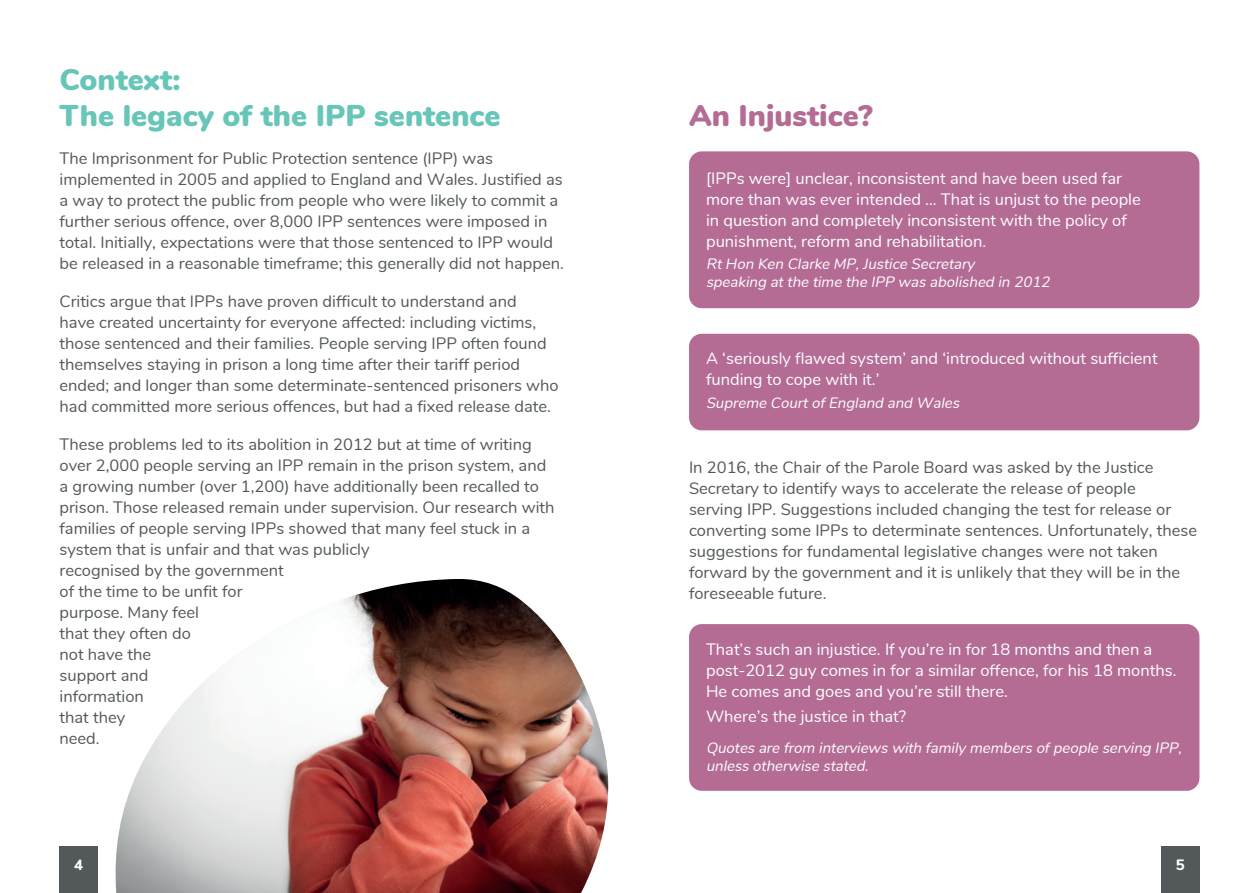
<style>
.page{position:relative;width:1259px;height:893px;background:#fff}
.page>*{position:absolute;margin:0;border:0;box-sizing:border-box;transform-origin:0 0}
.t1{font:900 30px/36px "Nunito";color:#68c6b9}
.t2{font:900 30px "Nunito";color:#b46c95}
.t3{font:16.5px/21px "Nunito";color:#53585a}
.t4{font:16.5px/21px "Nunito";color:#fff}
.t5{font:italic 15px/18px "Nunito";color:#fff}
.t6{font:800 15px "Nunito";color:#fff}
</style>
<div class="page">
<div style="left:689px;top:151px;width:510px;height:157px;background:#b46c95;border-radius:13px"></div>
<div style="left:689px;top:334px;width:510px;height:96px;background:#b46c95;border-radius:13px"></div>
<div style="left:689px;top:624px;width:510px;height:167px;background:#b46c95;border-radius:13px"></div>
<img style="left:115px;top:579px;width:493px;height:314px">
<div style="left:60px;top:846px;width:38px;height:47px;background:#53585a"></div>
<div style="left:1161px;top:846px;width:38px;height:47px;background:#53585a"></div>
<p class="t1" style="left:60px;top:60px;width:442px">Context:<br>The legacy of the IPP sentence</p>
<p class="t3" style="left:60px;top:147px;width:506px">The Imprisonment for Public Protection sentence (IPP) was implemented in 2005 and applied to England and Wales. Justified as a way to protect the public from people who were likely to commit a further serious offence, over 8,000 IPP sentences were imposed in total. Initially, expectations were that those sentenced to IPP would be released in a reasonable timeframe; this generally did not happen.</p>
<p class="t3" style="left:60px;top:290px;width:500px">Critics argue that IPPs have proven difficult to understand and<br>have created uncertainty for everyone affected: including victims, those sentenced and their families. People serving IPP often found themselves staying in prison a long time after their tariff period ended; and longer than some determinate-sentenced prisoners who had committed more serious offences, but had a fixed release date.</p>
<p class="t3" style="left:60px;top:433px;width:496px">These problems led to its abolition in 2012 but at time of writing over 2,000 people serving an IPP remain in the prison system, and a growing number (over 1,200) have additionally been recalled to prison. Those released remain under supervision. Our research with families of people serving IPPs showed that many feel stuck in a system that is unfair and that was publicly<br>recognised by the government<br>of the time to be unfit for<br>purpose. Many feel<br>that they often do<br>not have the<br>support and<br>information<br>that they<br>need.</p>
<p class="t2" style="left:689px;top:93px;width:185px">An Injustice?</p>
<p class="t4" style="left:706px;top:166px;width:436px">[IPPs were] unclear, inconsistent and have been used far more than was ever intended ... That is unjust to the people in question and completely inconsistent with the policy of punishment, reform and rehabilitation.</p>
<p class="t5" style="left:706px;top:254px;width:349px">RtHon Ken Clarke MP,Justice Secretary<br>speaking atthe time the IPP was abolished in 2012</p>
<p class="t4" style="left:706px;top:347px;width:453px">A ‘seriously flawed system’ and ‘introduced without sufficient funding to cope with it.’</p>
<p class="t5" style="left:706px;top:393px;width:258px">Supreme CourtofEngland and Wales</p>
<p class="t3" style="left:689px;top:455px;width:509px">In 2016, the Chair of the Parole Board was asked by the Justice Secretary to identify ways to accelerate the release of people<br>serving IPP. Suggestions included changing the test for release or converting some IPPs to determinate sentences. Unfortunately, these suggestions for fundamental legislative changes were not taken forward by the government and it is unlikely that they will be in the foreseeable future.</p>
<p class="t4" style="left:706px;top:638px;width:472px">That’s such an injustice. If you’re in for 18 months and then a post-2012 guy comes in for a similar offence, for his 18 months.<br>He comes and goes and you’re still there.</p>
<p class="t4" style="left:706px;top:705px;width:202px">Where’s the justice in that?</p>
<p class="t5" style="left:706px;top:738px;width:480px">Quotes are from interviews with family members ofpeople serving IPP, unless otherwise stated.</p>
<p class="t6" style="left:74px;top:854px;width:10px">4</p>
<p class="t6" style="left:1175px;top:854px;width:10px">5</p>
</div>
